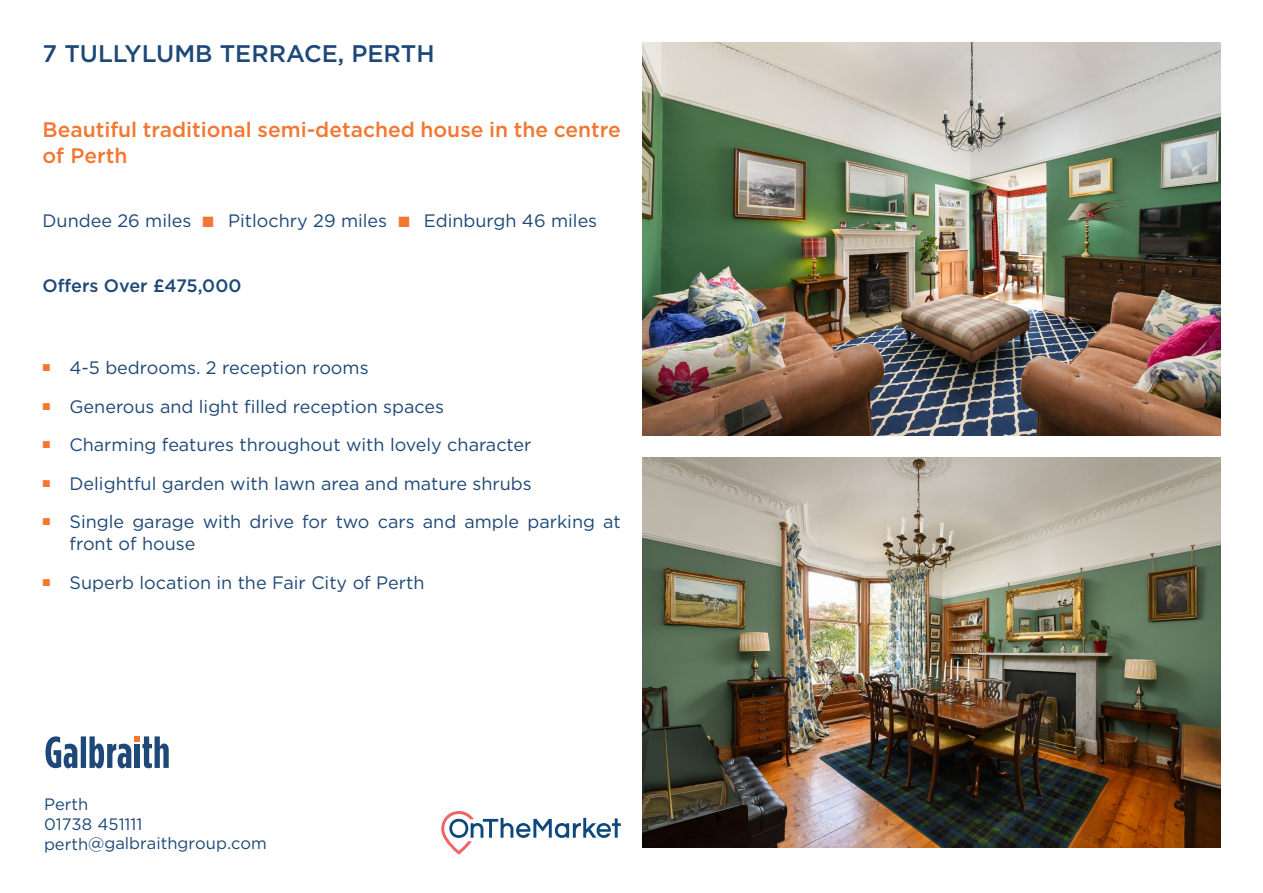
<style>
.page{position:relative;width:1263px;height:893px;background:#fff}
.page>*{position:absolute;margin:0;border:0;box-sizing:border-box;transform-origin:0 0}
.t1{font:500 24px "Gotham";color:#1e4877}
.t2{font:500 21px/25.2px "Gotham";color:#f37731}
.t3{font:18px/21.6px "Gotham";color:#1e4877}
.t4{font:500 18px "Gotham";color:#1e4877}
.t5{font:16.5px "Gotham";color:#1e4877}
.s1{font-family:"Proxima Nova";color:#f37731}
</style>
<div class="page">
<svg style="left:46px;top:736px;width:123px;height:32px"></svg>
<div style="left:135px;top:744px;width:5px;height:24px;background:#1e4877"></div>
<img style="left:642px;top:42px;width:578px;height:394px">
<img style="left:642px;top:457px;width:578px;height:391px">
<svg style="left:441px;top:811px;width:180px;height:44px"></svg>
<p class="t1" style="left:43px;top:38px;width:394px">7 TULLYLUMB TERRACE, PERTH</p>
<p class="t2" style="left:43px;top:117px;width:580px">Beautiful traditional semi-detached house in the centre of Perth</p>
<p class="t3" style="left:43px;top:210px;width:556px">Dundee 26 miles <span class="s1">■</span> Pitlochry 29 miles <span class="s1">■</span> Edinburgh 46 miles</p>
<p class="t4" style="left:43px;top:274px;width:200px">Offers Over £475,000</p>
<p class="t3" style="left:43px;top:356px;width:328px"><sup>■</sup> 4-5 bedrooms. 2 reception rooms</p>
<p class="t3" style="left:43px;top:395px;width:403px"><sup>■</sup> Generous and light filled reception spaces</p>
<p class="t3" style="left:43px;top:434px;width:491px"><sup>■</sup> Charming features throughout with lovely character</p>
<p class="t3" style="left:43px;top:472px;width:491px"><sup>■</sup> Delightful garden with lawn area and mature shrubs</p>
<p class="t3" style="left:70px;top:511px;width:553px;text-indent:-27px"><sup>■</sup> Single garage with drive for two cars and ample parking at front of house</p>
<p class="t3" style="left:43px;top:571px;width:383px"><sup>■</sup> Superb location in the Fair City of Perth</p>
<p class="t5" style="left:44px;top:793px;width:46px">Perth</p>
<p class="t5" style="left:44px;top:813px;width:100px">01738 451111</p>
<p class="t5" style="left:44px;top:833px;width:224px">perth@galbraithgroup.com</p>
</div>
